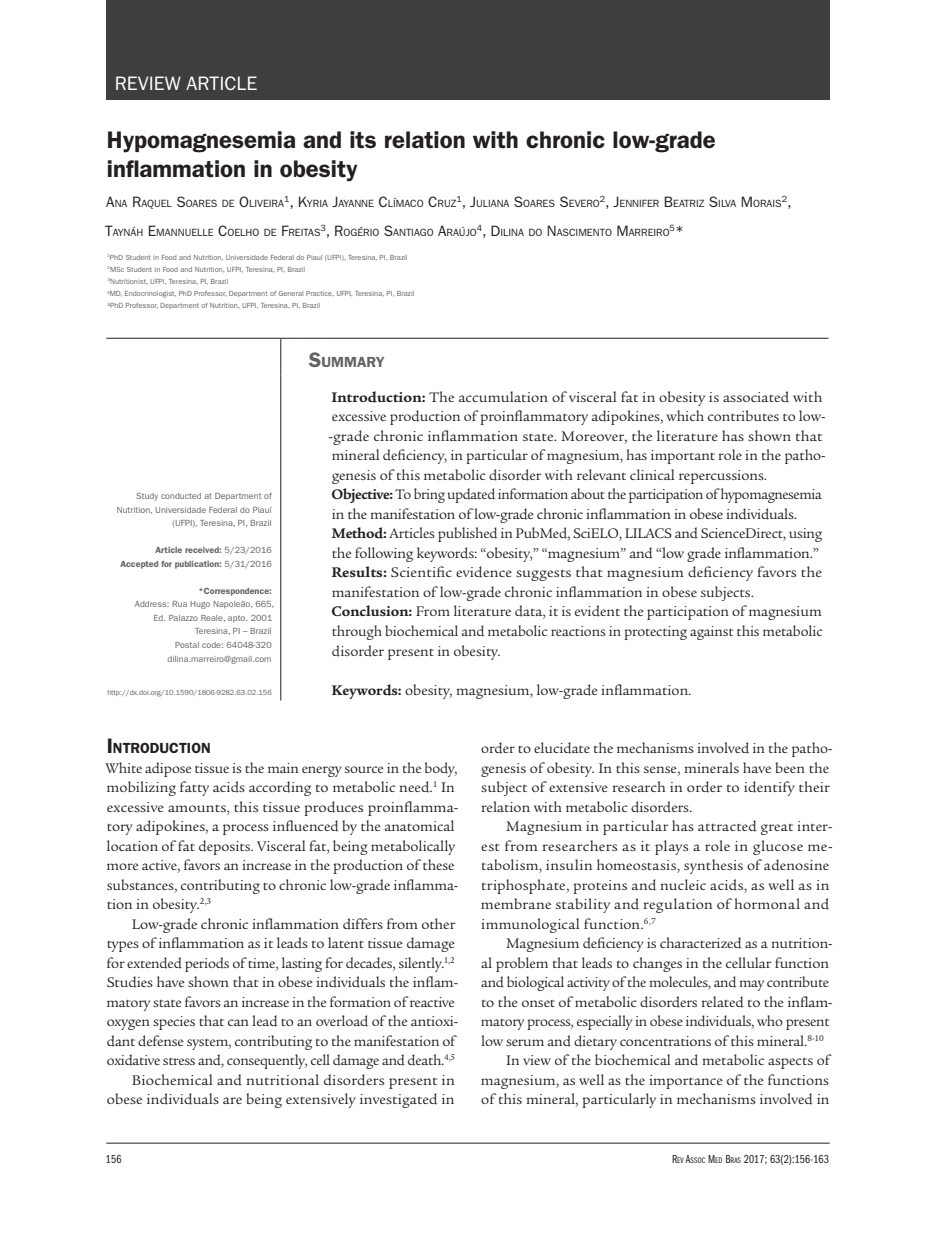
<style>
.page{position:relative;width:936px;height:1234px;background:#fff}
.page>*{position:absolute;margin:0;border:0;box-sizing:border-box;transform-origin:0 0}
.Seção_tit{font:600 24px/29.2px "ITC Franklin Gothic Std";color:#231f20}
.Seção{font:19.5px "ITC Franklin Gothic Std";color:#fff}
.Texto_s_recuo{font:15px/19.5px "Legacy Serif Std";color:#231f20}
.Texto_c__recuo{font:15px/19.5px "Legacy Serif Std";letter-spacing:-.005em;color:#231f20}
.Texto_c__recuo-2{font:15px/19.5px "Legacy Serif Std";letter-spacing:.02em;color:#231f20}
.Texto_s_recuo-2{font:15px/19.5px "Legacy Serif Std";letter-spacing:-.025em;color:#231f20}
.Tit1{font:600 14.7px "ITC Franklin Gothic Std";color:#231f20}
.t1{font:600 14.7px "ITC Franklin Gothic Std";color:#636366}
.Cabeço_rodapé{font:12px "ITC Franklin Gothic Std Bk Cp";letter-spacing:.01em;color:#231f20}
.Seção_créditos{font:10.5px "ITC Franklin Gothic Std";color:#231f20}
.t2{font:9px/13.5px "ITC Franklin Gothic Std";color:#636366;text-align:right}
.t3{font:600 9px "ITC Franklin Gothic Std";color:#636366}
.Seção_créditos-2{font:9px "ITC Franklin Gothic Std";color:#231f20}
.Seção_titulação{font:7.5px "ITC Franklin Gothic Std";color:#636366}
.DOI{font:7.5px "ITC Franklin Gothic Std";letter-spacing:-.01em;color:#636366}
.s1{font-size:15px}
.s2{font-weight:400}
.s3{font-size:21px}
.s4{font-weight:700}
.s5{font-size:8.4px}
</style>
<div class="page">
<hr style="left:106px;top:99px;width:723px;height:1px;background:#231f20">
<hr style="left:106px;top:1142px;width:723px;height:1px;background:#231f20">
<div style="left:106px;top:0;width:723px;height:99px;background:#3e3e3f"></div>
<hr style="left:280px;top:338px;width:1px;height:37px;background:#231f20">
<hr style="left:280px;top:380px;width:1px;height:320px;background:#231f20">
<hr style="left:106px;top:338px;width:175px;height:1px;background:#231f20">
<svg style="left:281px;top:338px;width:44px;height:1px"></svg>
<hr style="left:325px;top:338px;width:503px;height:1px;background:#231f20">
<p class="Seção" style="left:115px;top:72px;width:144px">REVIEW ARTICLE</p>
<p class="Seção_tit" style="left:107px;top:125px;width:610px">Hypomagnesemia and its relation with chronic low-grade inflammation in obesity</p>
<p class="Seção_créditos" style="left:106px;top:197px;width:676px"><span class="s1">A</span>NA <span class="s1">R</span>AQUEL <span class="s1">S</span>OARES DE <span class="s1">O</span>LIVEIRA<sup>1</sup><span class="s1">, K</span>YRIA <span class="s1">J</span>AYANNE <span class="s1">C</span>LÍMACO <span class="s1">C</span>RUZ<sup>1</sup><span class="s1">, J</span>ULIANA <span class="s1">S</span>OARES <span class="s1">S</span>EVERO<sup>2</sup><span class="s1">, J</span>ENNIFER <span class="s1">B</span> EATRIZ <span class="s1">S</span>ILVA <span class="s1">M</span> ORAIS</p>
<p class="Seção_créditos-2" style="left:781px;top:193px;width:11px">2<span class="s1">,</span></p>
<p class="Seção_créditos" style="left:105px;top:226px;width:566px"><span class="s1">T</span>AYNÁH <span class="s1">E</span>MANNUELLE <span class="s1">C</span>OELHO DE <span class="s1">F</span>REITAS<sup>3</sup><span class="s1">, R</span>OGÉRIO <span class="s1">S</span>ANTIAGO <span class="s1">A</span>RAÚJO<sup>4</sup><span class="s1">, D</span> ILINA DO <span class="s1">N</span>ASCIMENTO <span class="s1">M</span>ARREIRO</p>
<p class="Seção_créditos-2" style="left:669px;top:223px;width:16px">5<span class="s1">*</span></p>
<p class="Seção_titulação" style="left:107px;top:253px;width:302px"><sup>1</sup>PhD Student in Food and Nutrition, Universidade Federal do Piauí (UFPI), Teresina, PI, Brazil</p>
<p class="Seção_titulação" style="left:107px;top:265px;width:199px"><sup>2</sup>MSc Student in Food and Nutrition, UFPI, Teresina, PI, Brazil</p>
<p class="Seção_titulação" style="left:107px;top:277px;width:123px"><sup>3</sup>Nutritionist, UFPI, Teresina, PI, Brazil</p>
<p class="Seção_titulação" style="left:107px;top:289px;width:309px"><sup>4</sup>MD, Endocrinologist, PhD Professor, Department of General Practice, UFPI, Teresina, PI, Brazil</p>
<p class="Seção_titulação" style="left:107px;top:301px;width:214px"><sup>5</sup>PhD Professor, Department of Nutrition, UFPI, Teresina, PI, Brazil</p>
<p class="t2" style="left:117px;top:489px;width:156px">Study conducted at Department of<br>Nutrition, Universidade Federal do Piauí (UFPI), Teresina, PI, Brazil</p>
<p class="t3" style="left:155px;top:545px;width:118px">Article received: <span class="s2">5/23/2016</span></p>
<p class="t3" style="left:120px;top:558px;width:153px">Accepted for publication: <span class="s2">5/31/2016</span></p>
<p class="t3" style="left:198px;top:585px;width:75px">*Correspondence:</p>
<p class="t2" style="left:135px;top:597px;width:141px">Address: Rua Hugo Napoleão, 665,<br>Ed. Palazzo Reale, apto. 2001</p>
<p class="t2" style="left:195px;top:624px;width:78px">Teresina, PI – Brazil</p>
<p class="t2" style="left:175px;top:638px;width:98px">Postal code: 64048-320</p>
<p class="t2" style="left:167px;top:651px;width:106px">dilina.marreiro@gmail.com</p>
<p class="DOI" style="left:107px;top:687px;width:166px">http://dx.doi.org/10.1590/1806-9282.63.02.156</p>
<p class="t1" style="left:309px;top:353px;width:77px"><span class="s3">S</span>UMMARY</p>
<p class="Texto_s_recuo" style="left:328px;top:387px;width:498px"><span class="s4">Introduction:</span> The accumulation of visceral fat in obesity is associated with excessive production of proinflammatory adipokines, which contributes to low--grade chronic inflammation state. Moreover, the literature has shown that mineral deficiency, in particular of magnesium, has important role in the patho&shy;genesis of this metabolic disorder with relevant clinical repercussions.</p>
<p class="Texto_s_recuo-2" style="left:331px;top:485px;width:491px"><span class="s4">Objective:</span> To bring updated information about the participation of hypomagnesemia in the manifestation of low-grade chronic inflammation in obese individuals.</p>
<p class="Texto_s_recuo" style="left:331px;top:524px;width:492px"><span class="s4">Method:</span> Articles published in PubMed, SciELO, LILACS and ScienceDirect, using the following keywords: “obesity,” “magnesium” and “low grade inflammation.”</p>
<p class="Texto_s_recuo" style="left:331px;top:563px;width:492px"><span class="s4">Results:</span> Scientific evidence suggests that magnesium deficiency favors the manifestation of low-grade chronic inflammation in obese subjects.</p>
<p class="Texto_s_recuo" style="left:331px;top:602px;width:492px;text-align:justify"><span class="s4">Conclusion:</span> From literature data, it is evident the participation of magnesium through biochemical and metabolic reactions in protecting against this metabolic disorder present in obesity.</p>
<p class="Texto_s_recuo" style="left:331px;top:680px;width:361px"><span class="s4">Keywords:</span> obesity, magnesium, low-grade inflammation.</p>
<p class="Tit1" style="left:107px;top:739px;width:106px"><span class="s3">I</span> NTRODUCTION</p>
<p class="Texto_s_recuo" style="left:105px;top:758px;width:354px">White adipose tissue is the main energy source in the body, mobilizing fatty acids according to metabolic need.<sup>1</sup> In excessive amounts, this tissue produces proinflamma&shy;tory adipokines, a process influenced by the anatomical location of fat deposits. Visceral fat, being metabolically more active, favors an increase in the production of these substances, contributing to chronic low-grade inflamma&shy;tion in obesity.<sup>2,3</sup></p>
<p class="Texto_c__recuo" style="left:107px;top:914px;width:353px;text-indent:25px">Low-grade chronic inflammation differs from other types of inflammation as it leads to latent tissue damage for extended periods of time, lasting for decades, silently.<sup>1,2<br></sup>Studies have shown that in obese individuals the inflam&shy;matory state favors an increase in the formation of reactive oxygen species that can lead to an overload of the antioxi&shy;dant defense system, contributing to the manifestation of oxidative stress and, consequently, cell damage and death.<sup>4,5</sup></p>
<p class="Texto_c__recuo" style="left:107px;top:1070px;width:349px;text-align:right">Biochemical and nutritional disorders present in obese individuals are being extensively investigated in</p>
<p class="Texto_c__recuo" style="left:481px;top:738px;width:353px">order to elucidate the mechanisms involved in the patho&shy;genesis of obesity. In this sense, minerals have been the subject of extensive research in order to identify their relation with metabolic disorders.</p>
<p class="Texto_c__recuo-2" style="left:481px;top:816px;width:353px;text-indent:25px">Magnesium in particular has attracted great inter&shy;est from researchers as it plays a role in glucose me&shy;tabolism, insulin homeostasis, synthesis of adenosine triphosphate, proteins and nucleic acids, as well as in membrane stability and regulation of hormonal and immunological function.<sup>6,7</sup></p>
<p class="Texto_c__recuo" style="left:481px;top:933px;width:353px;text-indent:25px">Magnesium deficiency is characterized as a nutrition&shy;al problem that leads to changes in the cellular function and biological activity of the molecules, and may contribute to the onset of metabolic disorders related to the inflam&shy;matory process, especially in obese individuals, who present low serum and dietary concentrations of this mineral.<sup>8-10</sup></p>
<p class="Texto_c__recuo" style="left:481px;top:1050px;width:350px;text-align:justify;text-indent:25px">In view of the biochemical and metabolic aspects of magnesium, as well as the importance of the functions of this mineral, particularly in mechanisms involved in</p>
<p class="Cabeço_rodapé" style="left:106px;top:1151px;width:17px">156</p>
<p class="Cabeço_rodapé" style="left:672px;top:1151px;width:158px">R<span class="s5">EV</span> A<span class="s5">SSOC</span> M <span class="s5">ED</span> B<span class="s5">RAS</span> 2017; 63(2):156-163</p>
</div>
